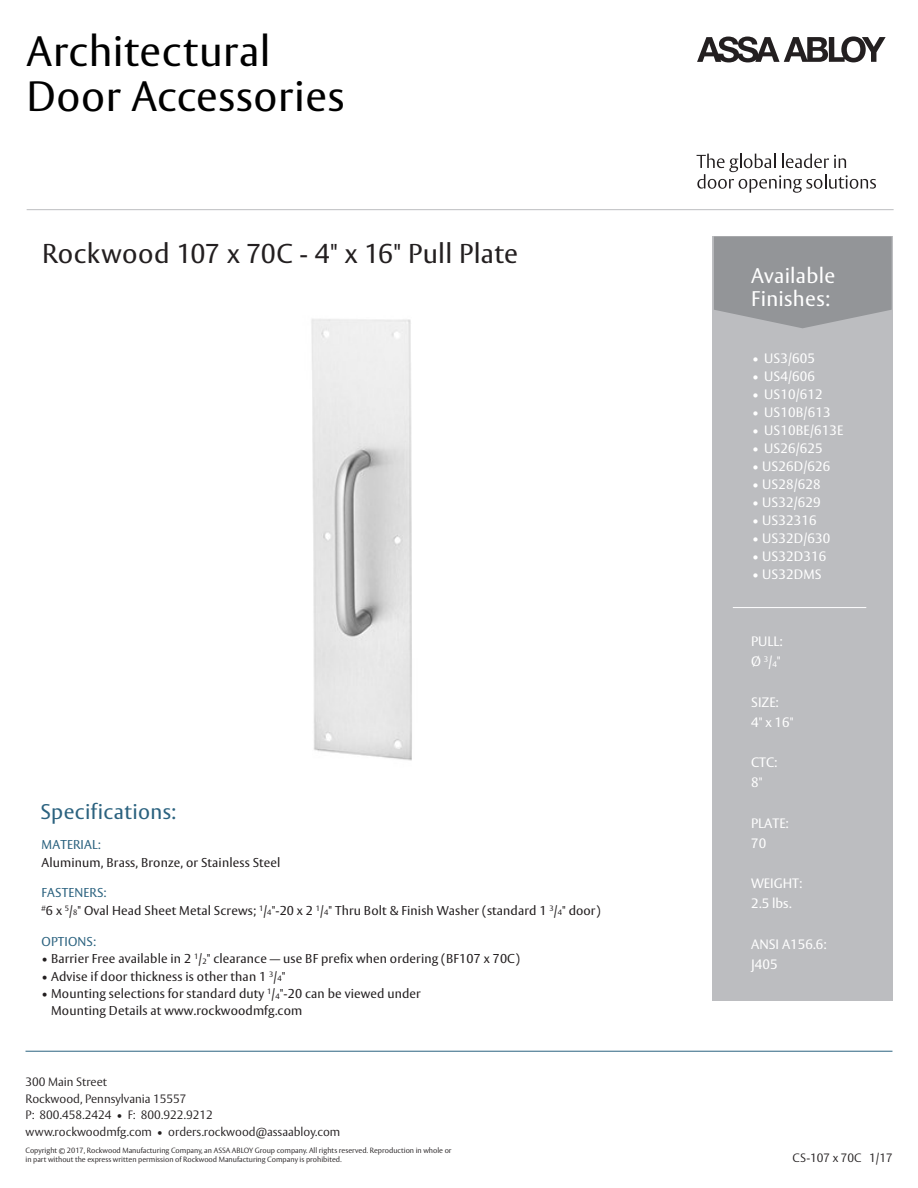
<style>
.page{position:relative;width:918px;height:1188px;background:#fff}
.page>*{position:absolute;margin:0;border:0;box-sizing:border-box;transform-origin:0 0}
.t1{font:42px/45.8px "ASSA Vesta";letter-spacing:.015em;color:#000}
.t2{font:27px "ASSA Vesta";letter-spacing:.01em;color:#231f20}
.t3{font:21px/22.5px "ASSA Vesta";letter-spacing:.015em;color:#fff}
.t4{font:21px "ASSA Vesta";letter-spacing:.015em;color:#2b627f}
.t5{font:13.5px/20.1px "ASSA Vesta";letter-spacing:.01em;color:#fff}
.t6{font:12.75px/17.5px "ASSA Vesta";letter-spacing:.01em;color:#231f20}
.t7{font:12.75px "ASSA Vesta";letter-spacing:.01em;color:#2b627f}
.t8{font:300 12px/16.5px "ASSA Vesta";color:#231f20}
.t9{font:300 7.5px/9px "ASSA Vesta";color:#231f20}
.s1{color:#2b627f}
.s2{font-size:7.65px}
.s3{font-size:8.1px}
</style>
<div class="page">
<div style="left:713px;top:237px;width:180px;height:764px;background:#bcbdc0"></div>
<svg style="left:714px;top:237px;width:178px;height:91px"></svg>
<hr style="left:26px;top:1051px;width:866px;height:1px;background:#2b627f">
<img style="left:311px;top:319px;width:101px;height:442px">
<hr style="left:733px;top:607px;width:133px;height:1px;background:#fff">
<svg style="left:697px;top:36px;width:189px;height:26px"></svg>
<svg style="left:697px;top:154px;width:179px;height:39px"></svg>
<hr style="left:27px;top:209px;width:867px;height:1px;background:#bcbdc0">
<h1 class="t1" style="left:27px;top:30px;width:319px">Architectural<br>Door Accessories</h1>
<h2 class="t2" style="left:42px;top:237px;width:478px">Rockwood 107 x 70C - 4" x 16" Pull Plate</h2>
<h3 class="t4" style="left:41px;top:799px;width:137px">Specifications:</h3>
<p class="t7" style="left:42px;top:837px;width:61px">MATERIAL:</p>
<p class="t6" style="left:42px;top:854px;width:240px">Aluminum, Brass, Bronze, or Stainless Steel</p>
<p class="t6" style="left:42px;top:885px;width:560px"><span class="s1">FASTENERS:<br></span><sup>#</sup>6 x <sup>5</sup>/<span class="s2">8</span>" Oval Head Sheet Metal Screws; <sup>1</sup>/<span class="s2">4</span>"-20 x 2 <sup>1</sup>/<span class="s2">4</span>" Thru Bolt &amp; Finish Washer (standard 1 <sup>3</sup>/<span class="s2">4</span>" door)</p>
<p class="t7" style="left:42px;top:934px;width:56px">OPTIONS:</p>
<p class="t6" style="left:42px;top:951px;width:480px">• Barrier Free available in 2 <sup>1</sup>/<span class="s2">2</span>" clearance — use BF prefix when ordering (BF107 x 70C)</p>
<p class="t6" style="left:42px;top:968px;width:245px">• Advise if door thickness is other than 1 <sup>3</sup>/<span class="s2">4</span>"</p>
<p class="t6" style="left:51px;top:986px;width:371px;line-height:16.5px;text-indent:-9px">• Mounting selections for standard duty <sup>1</sup>/<span class="s2">4</span>"-20 can be viewed under<br>Mounting Details at www.rockwoodmfg.com</p>
<p class="t8" style="left:26px;top:1074px;width:316px">300 Main Street<br>Rockwood, Pennsylvania 15557<br>P: 800.458.2424 • F: 800.922.9212 www.rockwoodmfg.com • orders.rockwood@assaabloy.com</p>
<p class="t9" style="left:26px;top:1147px;width:428px">Copyright © 2017, Rockwood Manufacturing Company, an ASSA ABLOY Group company. All rights reserved. Reproduction in whole or in part without the express written permission of Rockwood Manufacturing Company is prohibited.</p>
<h3 class="t3" style="left:751px;top:265px;width:86px">Available<br>Finishes:</h3>
<p class="t5" style="left:752px;top:349px;width:64px">• US3/605</p>
<p class="t5" style="left:752px;top:367px;width:64px">• US4/606</p>
<p class="t5" style="left:752px;top:385px;width:72px">• US10/612</p>
<p class="t5" style="left:752px;top:403px;width:80px">• US10B/613</p>
<p class="t5" style="left:752px;top:421px;width:93px">• US10BE/613E</p>
<p class="t5" style="left:752px;top:439px;width:72px">• US26/625</p>
<p class="t5" style="left:752px;top:457px;width:80px">• US26D/626</p>
<p class="t5" style="left:752px;top:475px;width:70px">• US28/628</p>
<p class="t5" style="left:752px;top:493px;width:70px">• US32/629</p>
<p class="t5" style="left:752px;top:511px;width:66px">• US32316</p>
<p class="t5" style="left:752px;top:529px;width:80px">• US32D/630</p>
<p class="t5" style="left:752px;top:547px;width:76px">• US32D316</p>
<p class="t5" style="left:752px;top:565px;width:71px">• US32DMS</p>
<p class="t5" style="left:751px;top:632px;width:33px">PULL:<br>Ø <sup>3</sup>/<span class="s3">4</span>"</p>
<p class="t5" style="left:751px;top:693px;width:44px">SIZE:<br>4" x 16"</p>
<p class="t5" style="left:751px;top:753px;width:28px">CTC:<br>8"</p>
<p class="t5" style="left:751px;top:814px;width:39px">PLATE:<br>70</p>
<p class="t5" style="left:751px;top:874px;width:53px">WEIGHT:<br>2.5 lbs.</p>
<p class="t5" style="left:751px;top:935px;width:77px">ANSI A156.6:<br>J405</p>
<p class="t8" style="left:793px;top:1151px;width:102px">CS-107 x 70C 1/17</p>
</div>
